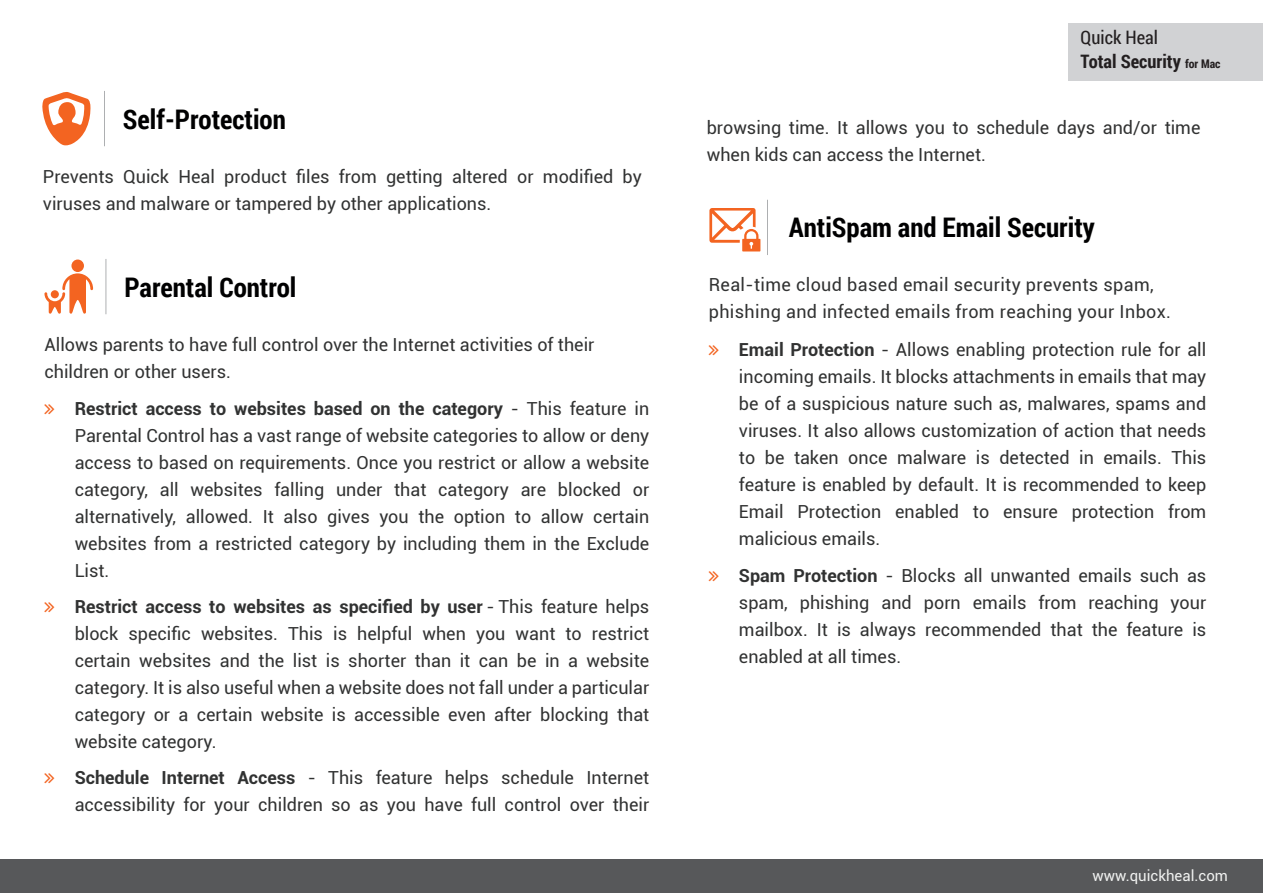
<style>
.page{position:relative;width:1263px;height:893px;background:#fff}
.page>*{position:absolute;margin:0;border:0;box-sizing:border-box;transform-origin:0 0}
.t1{font:700 27px "Roboto Condensed";color:#000001}
.t2{font:700 18.6px "Roboto Condensed";color:#231f20}
.t3{font:18.6px "Roboto Condensed";color:#231f20}
.t4{font:18px/27px "Roboto";color:#313232}
.t5{font:18px/27px "Roboto";letter-spacing:.02em;color:#313232}
.t6{font:15px "Roboto";color:#f0f1f0}
.s1{font-weight:700}
.s2{font-size:12px}
</style>
<div class="page">
<div style="left:71px;top:260px;width:13px;height:12px;background:#f36421;border-radius:50%"></div>
<svg style="left:44px;top:273px;width:49px;height:41px"></svg>
<svg style="left:106px;top:259px;width:1px;height:55px"></svg>
<svg style="left:104px;top:91px;width:1px;height:55px"></svg>
<svg style="left:42px;top:92px;width:49px;height:53px"></svg>
<div style="left:0;top:859px;width:1263px;height:34px;background:#57585a"></div>
<svg style="left:767px;top:200px;width:1px;height:55px"></svg>
<svg style="left:709px;top:208px;width:51px;height:43px"></svg>
<div style="left:1069px;top:23px;width:194px;height:57px;background:#d1d2d4"></div>
<h1 class="t1" style="left:123px;top:100px;width:164px">Self-Protection</h1>
<p class="t4" style="left:43px;top:162px;width:600px">Prevents Quick Heal product files from getting altered or modified by viruses and malware or tampered by other applications.</p>
<h1 class="t1" style="left:124px;top:268px;width:174px">Parental Control</h1>
<p class="t4" style="left:44px;top:330px;width:551px">Allows parents to have full control over the Internet activities of their children or other users.</p>
<p class="t4" style="left:75px;top:395px;width:576px;text-align:justify"><span class="s1">Restrict access to websites based on the category</span> - This feature in Parental Control has a vast range of website categories to allow or deny access to based on requirements. Once you restrict or allow a website category, all websites falling under that category are blocked or alternatively, allowed. It also gives you the option to allow certain websites from a restricted category by including them in the Exclude List.</p>
<p class="t4" style="left:75px;top:593px;width:576px;text-align:justify"><span class="s1">Restrict access to websites as specified by user</span> - This feature helps block specific websites. This is helpful when you want to restrict certain websites and the list is shorter than it can be in a website category. It is also useful when a website does not fall under a particular category or a certain website is accessible even after blocking that website category.</p>
<p class="t4" style="left:75px;top:764px;width:576px"><span class="s1">Schedule Internet Access</span> - This feature helps schedule Internet accessibility for your children so as you have full control over their</p>
<p class="t3" style="left:1080px;top:25px;width:79px">Quick Heal</p>
<p class="t2" style="left:1080px;top:48px;width:141px">Total Security <span class="s2">for Mac</span></p>
<p class="t4" style="left:707px;top:113px;width:495px">browsing time. It allows you to schedule days and/or time when kids can access the Internet.</p>
<h1 class="t1" style="left:789px;top:209px;width:308px">AntiSpam and Email Security</h1>
<p class="t5" style="left:709px;top:271px;width:464px">Real-time cloud based email security prevents spam, phishing and infected emails from reaching your Inbox.</p>
<p class="t4" style="left:739px;top:335px;width:469px;text-align:justify"><span class="s1">Email Protection</span> - Allows enabling protection rule for all incoming emails. It blocks attachments in emails that may be of a suspicious nature such as, malwares, spams and viruses. It also allows customization of action that needs to be taken once malware is detected in emails. This feature is enabled by default. It is recommended to keep Email Protection enabled to ensure protection from malicious emails.</p>
<p class="t4" style="left:739px;top:562px;width:469px;text-align:justify"><span class="s1">Spam Protection</span> - Blocks all unwanted emails such as spam, phishing and porn emails from reaching your mailbox. It is always recommended that the feature is enabled at all times.</p>
<p class="t6" style="left:1092px;top:865px;width:137px">www.quickheal.com</p>
</div>
